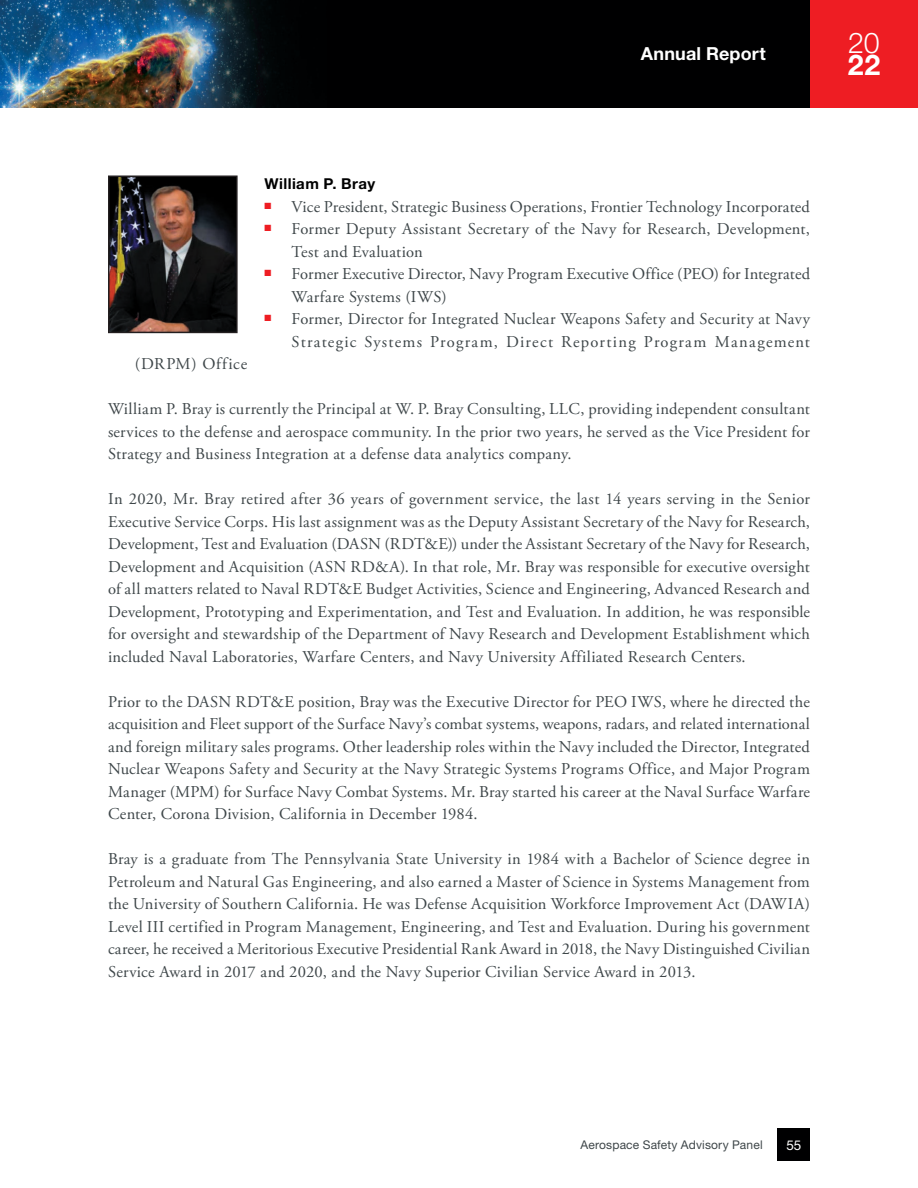
<style>
.page{position:relative;width:918px;height:1188px;background:#fff}
.page>*{position:absolute;margin:0;border:0;box-sizing:border-box;transform-origin:0 0}
.t1{font:300 28.65px "Helvetica Neue LT Std";color:#fff}
.t2{font:700 28.65px "Helvetica Neue LT Std";color:#fff}
.t3{font:700 18px "Helvetica Neue LT Std";letter-spacing:.005em;color:#fff}
.t4{font:16.5px/22.5px "Adobe Garamond Pro";letter-spacing:.015em;color:#3e4649;text-align:justify}
.t5{font:16.5px/22.5px "Adobe Garamond Pro";letter-spacing:.045em;color:#3e4649;text-align:right}
.t6{font:16.5px "Adobe Garamond Pro";letter-spacing:.05em;color:#3e4649}
.t7{font:700 15px "Helvetica Neue LT Std";letter-spacing:.03em;color:#000001}
.t8{font:13.5px "Helvetica Neue LT Std";color:#fff}
.t9{font:12px "Helvetica Neue LT Std";letter-spacing:.015em;color:#3e4649}
</style>
<div class="page">
<img style="left:0;top:0;width:806px;height:108px">
<div style="left:810px;top:0;width:108px;height:108px;background:#ee1d23"></div>
<div style="left:778px;top:1129px;width:32px;height:32px;background:#000001"></div>
<img style="left:111px;top:179px;width:124px;height:151px">
<div style="left:108px;top:176px;width:130px;height:157px;border:2px solid #231f20"></div>
<p class="t3" style="left:641px;top:43px;width:126px">Annual Report</p>
<h1 class="t1" style="left:848px;top:26px;width:33px">20</h1>
<h1 class="t2" style="left:848px;top:47px;width:34px">22</h1>
<p class="t7" style="left:265px;top:174px;width:112px">William P. Bray</p>
<p class="t4" style="left:265px;top:196px;width:547px"><sup>■</sup> Vice President, Strategic Business Operations, Frontier Technology Incorporated</p>
<p class="t4" style="left:292px;top:218px;width:520px;text-indent:-27px"><sup>■</sup> Former Deputy Assistant Secretary of the Navy for Research, Development,<br>Test and Evaluation</p>
<p class="t4" style="left:292px;top:263px;width:520px;text-indent:-27px"><sup>■</sup> Former Executive Director, Navy Program Executive Office (PEO) for Integrated<br>Warfare Systems (IWS)</p>
<p class="t5" style="left:265px;top:308px;width:547px"><sup>■</sup> Former, Director for Integrated Nuclear Weapons Safety and Security at Navy<br>Strategic Systems Program, Direct Reporting Program Management</p>
<p class="t6" style="left:135px;top:354px;width:114px">(DRPM) Office</p>
<p class="t4" style="left:108px;top:398px;width:703px">William P. Bray is currently the Principal at W. P. Bray Consulting, LLC, providing independent consultant services to the defense and aerospace community. In the prior two years, he served as the Vice President for Strategy and Business Integration at a defense data analytics company.</p>
<p class="t4" style="left:108px;top:488px;width:704px">In 2020, Mr. Bray retired after 36 years of government service, the last 14 years serving in the Senior Executive Service Corps. His last assignment was as the Deputy Assistant Secretary of the Navy for Research, Development, Test and Evaluation (DASN (RDT&amp;E)) under the Assistant Secretary of the Navy for Research, Development and Acquisition (ASN RD&amp;A). In that role, Mr. Bray was responsible for executive oversight of all matters related to Naval RDT&amp;E Budget Activities, Science and Engineering, Advanced Research and Development, Prototyping and Experimentation, and Test and Evaluation. In addition, he was responsible for oversight and stewardship of the Department of Navy Research and Development Establishment which included Naval Laboratories, Warfare Centers, and Navy University Affiliated Research Centers.</p>
<p class="t4" style="left:108px;top:691px;width:704px">Prior to the DASN RDT&amp;E position, Bray was the Executive Director for PEO IWS, where he directed the acquisition and Fleet support of the Surface Navy’s combat systems, weapons, radars, and related international and foreign military sales programs. Other leadership roles within the Navy included the Director, Integrated Nuclear Weapons Safety and Security at the Navy Strategic Systems Programs Office, and Major Program Manager (MPM) for Surface Navy Combat Systems. Mr. Bray started his career at the Naval Surface Warfare Center, Corona Division, California in December 1984.</p>
<p class="t4" style="left:108px;top:848px;width:704px">Bray is a graduate from The Pennsylvania State University in 1984 with a Bachelor of Science degree in Petroleum and Natural Gas Engineering, and also earned a Master of Science in Systems Management from the University of Southern California. He was Defense Acquisition Workforce Improvement Act (DAWIA)<br>Level III certified in Program Management, Engineering, and Test and Evaluation. During his government career, he received a Meritorious Executive Presidential Rank Award in 2018, the Navy Distinguished Civilian Service Award in 2017 and 2020, and the Navy Superior Civilian Service Award in 2013.</p>
<p class="t9" style="left:581px;top:1138px;width:184px">Aerospace Safety Advisory Panel</p>
<p class="t8" style="left:786px;top:1137px;width:17px">55</p>
</div>
